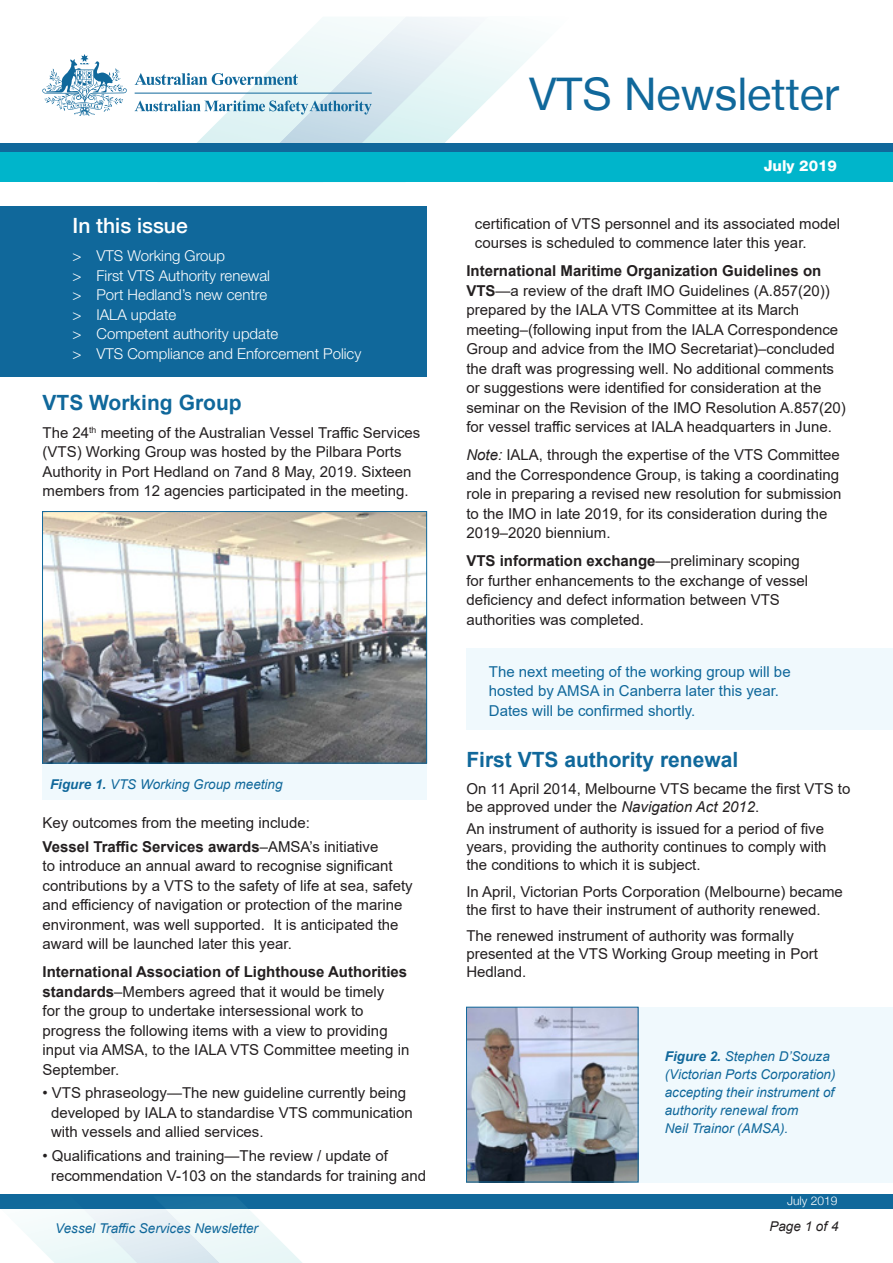
<style>
.page{position:relative;width:893px;height:1263px;background:#fff}
.page>*{position:absolute;margin:0;border:0;box-sizing:border-box;transform-origin:0 0}
.t1{font:45px "Helvetica Neue LT";color:#10689b}
.t2{font:700 21px "Arial";color:#10689b}
.t3{font:500 21px "Helvetica Neue LT";color:#fff}
.t4{font:15px/19.5px "Arial";color:#231f20}
.t5{font:300 15px "Helvetica Neue LT Std";color:#fff}
.t6{font:15px/19.5px "Arial";color:#10689b}
.t7{font:800 15px "Helvetica Neue LT";color:#fff}
.t8{font:italic 13.5px/18px "Arial";color:#10689b}
.t9{font:italic 13.5px "Arial";color:#231f20}
.t10{font:300 12px "Helvetica Neue LT";color:#fff}
.s1{font-weight:700}
.s2{font-style:italic}
</style>
<div class="page">
<div style="left:42px;top:753px;width:385px;height:47px;background:#f0f9fd"></div>
<img style="left:44px;top:513px;width:381px;height:248px">
<div style="left:42px;top:511px;width:385px;height:252px;border:1px solid #10689b"></div>
<div style="left:466px;top:1007px;width:427px;height:175px;background:#f0f9fd"></div>
<div style="left:466px;top:648px;width:427px;height:82px;background:#f0f9fd"></div>
<div style="left:0;top:206px;width:426px;height:170px;background:#10689b"></div>
<div style="left:0;top:152px;width:893px;height:30px;background:#00b5cb"></div>
<svg style="left:42px;top:54px;width:85px;height:62px"></svg>
<svg style="left:135px;top:17px;width:437px;height:127px"></svg>
<div style="left:0;top:144px;width:893px;height:8px;background:#10689b"></div>
<img style="left:468px;top:1009px;width:168px;height:171px">
<div style="left:466px;top:1007px;width:172px;height:175px;border:1px solid #10689b"></div>
<div style="left:0;top:1194px;width:893px;height:14px;background:#10689b"></div>
<svg style="left:0;top:1203px;width:402px;height:60px"></svg>
<p class="t1" style="left:529px;top:67px;width:311px">VTS Newsletter</p>
<p class="t3" style="left:73px;top:213px;width:117px">In this issue</p>
<p class="t5" style="left:73px;top:247px;width:154px">&gt; VTS Working Group</p>
<p class="t5" style="left:73px;top:266px;width:199px">&gt; First VTS Authority renewal</p>
<p class="t5" style="left:73px;top:286px;width:196px">&gt; Port Hedland’s new centre</p>
<p class="t5" style="left:73px;top:305px;width:105px">&gt; IALA update</p>
<p class="t5" style="left:73px;top:325px;width:207px">&gt; Competent authority update</p>
<p class="t5" style="left:73px;top:344px;width:290px">&gt; VTS Compliance and Enforcement Policy</p>
<p class="t2" style="left:43px;top:387px;width:201px">VTS Working Group</p>
<p class="t4" style="left:43px;top:423px;width:379px">The 24<sup>th</sup> meeting of the Australian Vessel Traffic Services (VTS) Working Group was hosted by the Pilbara Ports Authority in Port Hedland on 7and 8 May, 2019. Sixteen members from 12 agencies participated in the meeting.</p>
<p class="t8" style="left:50px;top:775px;width:234px"><span class="s1">Figure 1.</span> VTS Working Group meeting</p>
<p class="t4" style="left:43px;top:813px;width:269px">Key outcomes from the meeting include:</p>
<p class="t4" style="left:43px;top:836px;width:372px"><span class="s1">Vessel Traffic Services awards</span>–AMSA’s initiative<br>to introduce an annual award to recognise significant contributions by a VTS to the safety of life at sea, safety and efficiency of navigation or protection of the marine environment, was well supported. It is anticipated the award will be launched later this year.</p>
<p class="t4" style="left:43px;top:962px;width:368px"><span class="s1">International Association of Lighthouse Authorities standards</span>–Members agreed that it would be timely<br>for the group to undertake intersessional work to progress the following items with a view to providing input via AMSA, to the IALA VTS Committee meeting in September.</p>
<p class="t4" style="left:51px;top:1083px;width:363px;text-indent:-9px">• VTS phraseology—The new guideline currently being developed by IALA to standardise VTS communication with vessels and allied services.</p>
<p class="t4" style="left:51px;top:1146px;width:377px;text-indent:-9px">• Qualifications and training—The review / update of recommendation V-103 on the standards for training and</p>
<p class="t7" style="left:764px;top:156px;width:75px">July 2019</p>
<p class="t4" style="left:475px;top:214px;width:367px">certification of VTS personnel and its associated model courses is scheduled to commence later this year.</p>
<p class="t4" style="left:466px;top:261px;width:381px"><span class="s1">International Maritime Organization Guidelines on VTS</span>—a review of the draft IMO Guidelines (A.857(20)) prepared by the IALA VTS Committee at its March meeting–(following input from the IALA Correspondence Group and advice from the IMO Secretariat)–concluded the draft was progressing well. No additional comments or suggestions were identified for consideration at the seminar on the Revision of the IMO Resolution A.857(20) for vessel traffic services at IALA headquarters in June.</p>
<p class="t4" style="left:466px;top:445px;width:377px"><span class="s2">Note:</span> IALA, through the expertise of the VTS Committee and the Correspondence Group, is taking a coordinating role in preparing a revised new resolution for submission to the IMO in late 2019, for its consideration during the 2019–2020 biennium.</p>
<p class="t4" style="left:466px;top:551px;width:343px"><span class="s1">VTS information exchange</span>—preliminary scoping for further enhancements to the exchange of vessel deficiency and defect information between VTS authorities was completed.</p>
<p class="t6" style="left:489px;top:661px;width:303px">The next meeting of the working group will be hosted by AMSA in Canberra later this year.<br>Dates will be confirmed shortly.</p>
<p class="t2" style="left:466px;top:745px;width:273px">First VTS authority renewal</p>
<p class="t4" style="left:466px;top:779px;width:385px;line-height:18px">On 11 April 2014, Melbourne VTS became the first VTS to be approved under the <span class="s2">Navigation Act 2012</span>.</p>
<p class="t4" style="left:466px;top:820px;width:362px;line-height:18px">An instrument of authority is issued for a period of five years, providing the authority continues to comply with the conditions to which it is subject.</p>
<p class="t4" style="left:466px;top:882px;width:378px;line-height:18px">In April, Victorian Ports Corporation (Melbourne) became the first to have their instrument of authority renewed.</p>
<p class="t4" style="left:466px;top:927px;width:353px;line-height:18px">The renewed instrument of authority was formally presented at the VTS Working Group meeting in Port<br>Hedland.</p>
<p class="t8" style="left:665px;top:1047px;width:172px"><span class="s1">Figure 2.</span> Stephen D’Souza (Victorian Ports Corporation) accepting their instrument of authority renewal from<br>Neil Trainor (AMSA).</p>
<p class="t10" style="left:787px;top:1194px;width:52px">July 2019</p>
<p class="t8" style="left:55px;top:1219px;width:204px">Vessel Traffic Services Newsletter</p>
<p class="t9" style="left:769px;top:1218px;width:71px">Page 1 of 4</p>
</div>
